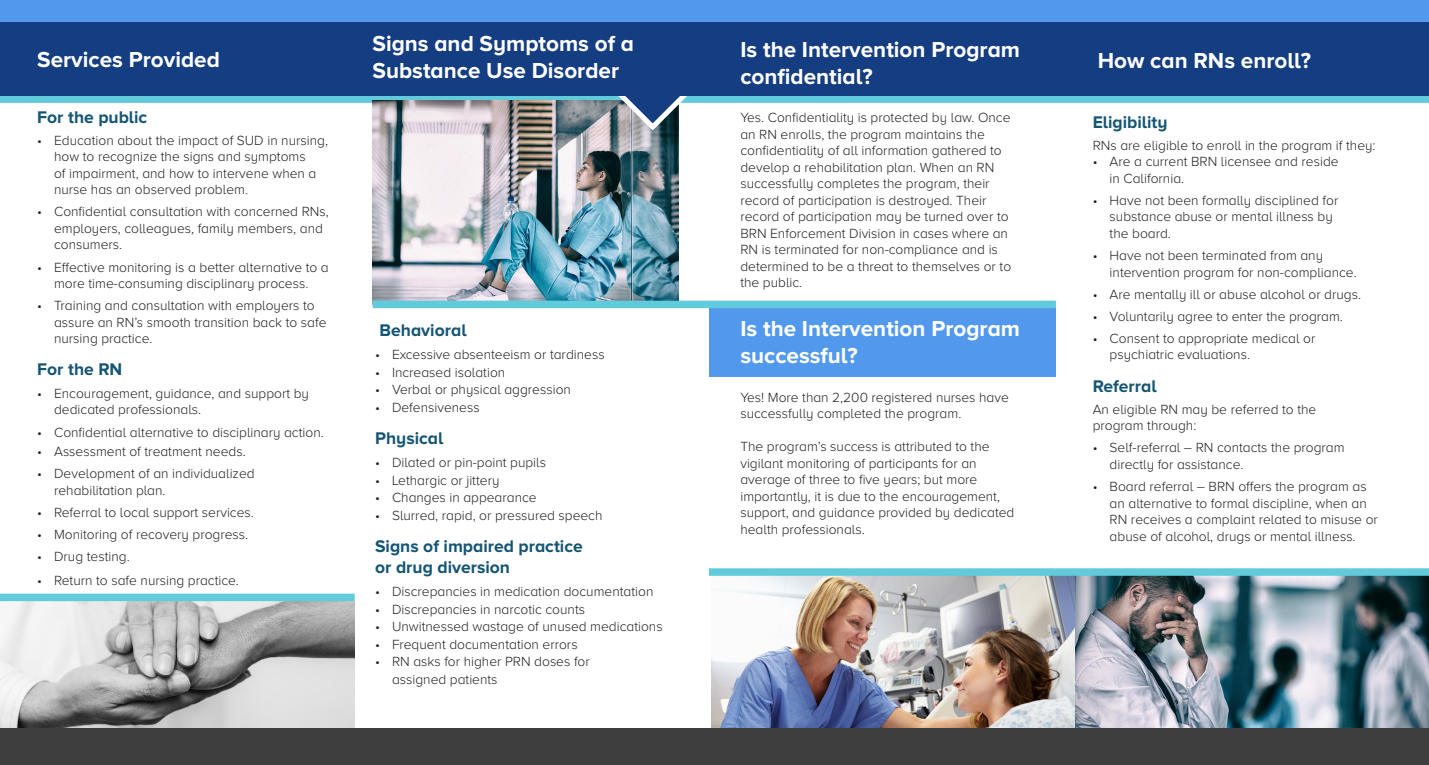
<style>
.page{position:relative;width:1429px;height:765px;background:#fff}
.page>*{position:absolute;margin:0;border:0;box-sizing:border-box;transform-origin:0 0}
.t1{font:700 22.5px/27px "Proxima Nova A";color:#fff}
.t2{font:700 17.5px/21px "Proxima Nova A";color:#145575}
.t3{font:300 13.75px/16.5px "Proxima Nova A";color:#231f20}
</style>
<div class="page">
<img style="left:1074px;top:576px;width:355px;height:152px">
<img style="left:711px;top:576px;width:363px;height:152px">
<div style="left:0;top:95px;width:1429px;height:8px;background:#61cadb"></div>
<img style="left:373px;top:100px;width:306px;height:201px">
<svg style="left:600px;top:96px;width:105px;height:38px"></svg>
<div style="left:709px;top:307px;width:347px;height:69px;background:#5299ed"></div>
<div style="left:0;top:0;width:1429px;height:96px;background:#153d82"></div>
<img style="left:0;top:601px;width:355px;height:127px">
<div style="left:0;top:0;width:1429px;height:22px;background:#5299ed"></div>
<div style="left:0;top:728px;width:1429px;height:37px;background:#3e3e3f"></div>
<div style="left:373px;top:301px;width:683px;height:7px;background:#61cadb"></div>
<div style="left:709px;top:568px;width:720px;height:8px;background:#61cadb"></div>
<div style="left:0;top:594px;width:355px;height:7px;background:#61cadb"></div>
<p class="t1" style="left:37px;top:45px;width:184px">Services Provided</p>
<p class="t2" style="left:37px;top:106px;width:112px">For the public</p>
<p class="t3" style="left:54px;top:132px;width:275px;text-indent:-17px">• Education about the impact of SUD in nursing, how to recognize the signs and symptoms<br>of impairment, and how to intervene when a nurse has an observed problem.</p>
<p class="t3" style="left:54px;top:204px;width:276px;text-indent:-17px">• Confidential consultation with concerned RNs, employers, colleagues, family members, and consumers.</p>
<p class="t3" style="left:37px;top:259px;width:293px;text-align:center">• Effective monitoring is a better alternative to a more time-consuming disciplinary process.</p>
<p class="t3" style="left:54px;top:297px;width:274px;text-indent:-17px">• Training and consultation with employers to assure an RN’s smooth transition back to safe nursing practice.</p>
<p class="t2" style="left:37px;top:359px;width:87px">For the RN</p>
<p class="t3" style="left:54px;top:385px;width:256px;text-indent:-17px">• Encouragement, guidance, and support by dedicated professionals.</p>
<p class="t3" style="left:37px;top:424px;width:288px">• Confidential alternative to disciplinary action.</p>
<p class="t3" style="left:37px;top:443px;width:210px">• Assessment of treatment needs.</p>
<p class="t3" style="left:54px;top:465px;width:202px;text-indent:-17px">• Development of an individualized rehabilitation plan.</p>
<p class="t3" style="left:37px;top:504px;width:218px">• Referral to local support services.</p>
<p class="t3" style="left:37px;top:526px;width:212px">• Monitoring of recovery progress.</p>
<p class="t3" style="left:37px;top:548px;width:94px">• Drug testing.</p>
<p class="t3" style="left:37px;top:572px;width:203px">• Return to safe nursing practice.</p>
<p class="t1" style="left:372px;top:30px;width:263px">Signs and Symptoms of a<br>Substance Use Disorder</p>
<p class="t1" style="left:740px;top:35px;width:281px">Is the Intervention Program confidential?</p>
<p class="t3" style="left:740px;top:109px;width:272px">Yes. Confidentiality is protected by law. Once an RN enrolls, the program maintains the confidentiality of all information gathered to develop a rehabilitation plan. When an RN successfully completes the program, their record of participation is destroyed. Their record of participation may be turned over to BRN Enforcement Division in cases where an RN is terminated for non-compliance and is determined to be a threat to themselves or to the public.</p>
<p class="t1" style="left:740px;top:315px;width:281px">Is the Intervention Program successful?</p>
<p class="t3" style="left:740px;top:389px;width:270px">Yes! More than 2,200 registered nurses have successfully completed the program.</p>
<p class="t3" style="left:740px;top:438px;width:276px">The program’s success is attributed to the vigilant monitoring of participants for an average of three to five years; but more importantly, it is due to the encouragement, support, and guidance provided by dedicated health professionals.</p>
<p class="t2" style="left:380px;top:320px;width:88px">Behavioral</p>
<p class="t3" style="left:375px;top:346px;width:231px">• Excessive absenteeism or tardiness</p>
<p class="t3" style="left:375px;top:364px;width:132px">• Increased isolation</p>
<p class="t3" style="left:375px;top:381px;width:197px">• Verbal or physical aggression</p>
<p class="t3" style="left:375px;top:399px;width:106px">• Defensiveness</p>
<p class="t2" style="left:375px;top:427px;width:70px">Physical</p>
<p class="t3" style="left:375px;top:454px;width:172px">• Dilated or pin-point pupils</p>
<p class="t3" style="left:375px;top:472px;width:126px">• Lethargic or jittery</p>
<p class="t3" style="left:375px;top:489px;width:163px">• Changes in appearance</p>
<p class="t3" style="left:375px;top:507px;width:229px">• Slurred, rapid, or pressured speech</p>
<p class="t2" style="left:375px;top:535px;width:209px">Signs of impaired practice or drug diversion</p>
<p class="t3" style="left:375px;top:583px;width:280px">• Discrepancies in medication documentation</p>
<p class="t3" style="left:375px;top:601px;width:211px">• Discrepancies in narcotic counts</p>
<p class="t3" style="left:375px;top:618px;width:289px">• Unwitnessed wastage of unused medications</p>
<p class="t3" style="left:375px;top:636px;width:204px">• Frequent documentation errors</p>
<p class="t3" style="left:392px;top:652px;width:199px;line-height:18px;text-indent:-17px">• RN asks for higher PRN doses for assigned patients</p>
<p class="t1" style="left:1098px;top:46px;width:215px">How can RNs enroll?</p>
<p class="t2" style="left:1093px;top:111px;width:76px">Eligibility</p>
<p class="t3" style="left:1093px;top:137px;width:284px">RNs are eligible to enroll in the program if they:</p>
<p class="t3" style="left:1109px;top:153px;width:231px;text-indent:-17px">• Are a current BRN licensee and reside in California.</p>
<p class="t3" style="left:1109px;top:192px;width:230px;text-indent:-17px">• Have not been formally disciplined for substance abuse or mental illness by the board.</p>
<p class="t3" style="left:1109px;top:247px;width:249px;text-indent:-17px">• Have not been terminated from any intervention program for non-compliance.</p>
<p class="t3" style="left:1093px;top:286px;width:270px">• Are mentally ill or abuse alcohol or drugs.</p>
<p class="t3" style="left:1093px;top:308px;width:252px">• Voluntarily agree to enter the program.</p>
<p class="t3" style="left:1109px;top:330px;width:207px;text-indent:-17px">• Consent to appropriate medical or psychiatric evaluations.</p>
<p class="t2" style="left:1093px;top:375px;width:65px">Referral</p>
<p class="t3" style="left:1093px;top:401px;width:225px">An eligible RN may be referred to the program through:</p>
<p class="t3" style="left:1109px;top:440px;width:236px;text-indent:-17px">• Self-referral – RN contacts the program directly for assistance.</p>
<p class="t3" style="left:1109px;top:478px;width:270px;text-indent:-17px">• Board referral – BRN offers the program as an alternative to formal discipline, when an RN receives a complaint related to misuse or abuse of alcohol, drugs or mental illness.</p>
</div>
